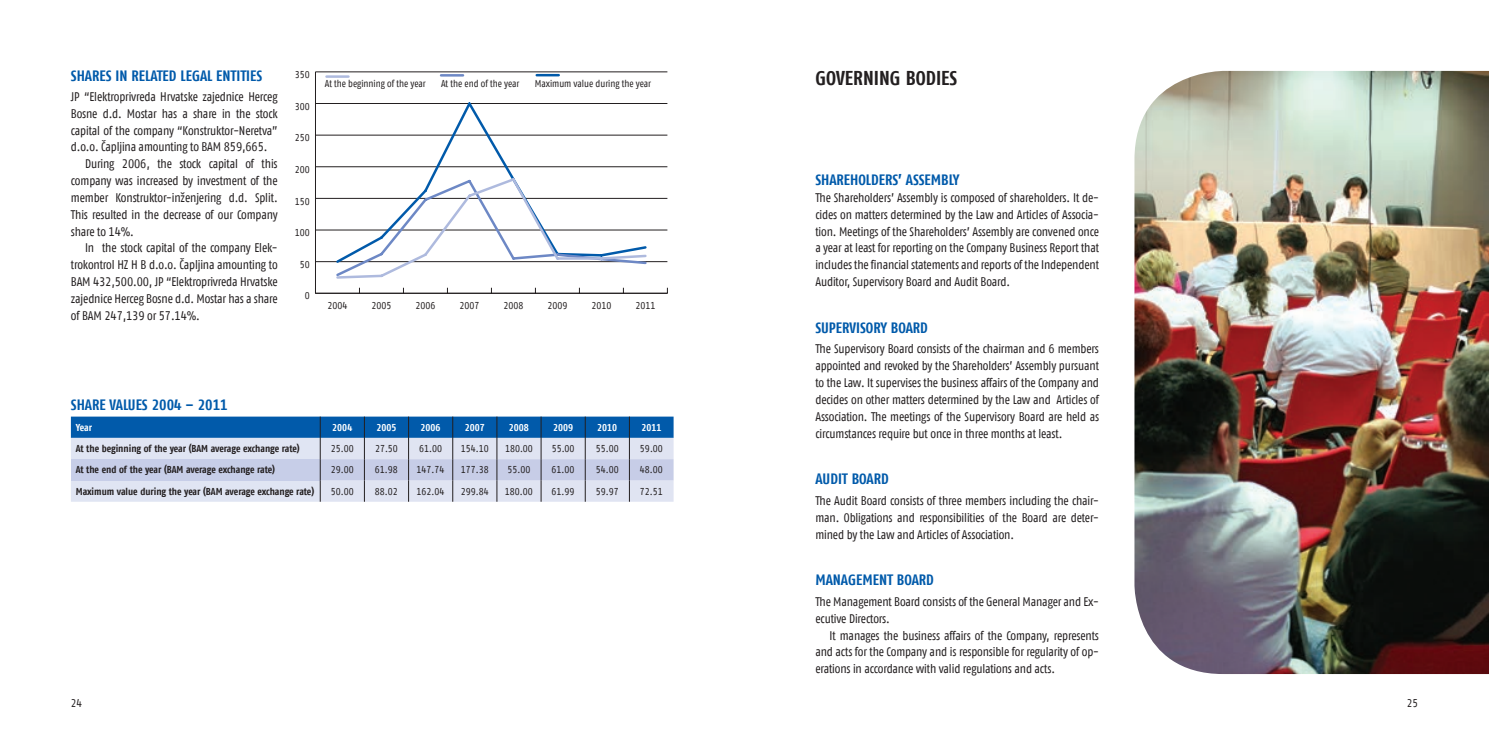
<style>
.page{position:relative;width:1489px;height:745px;background:#fff}
.page>*{position:absolute;margin:0;border:0;box-sizing:border-box;transform-origin:0 0}
.t1{font:20px "Fago Co Bold Tf";color:#231f20}
.t2{font:15px "Fago Co Bold Tf";color:#015aaa}
.t3{font:12.5px/16.8px "Fago Co Regular Tf";letter-spacing:-.01em;color:#231f20;text-align:justify}
.t4{font:11.25px "Fago Co Regular Tf";color:#231f20}
.t5{font:10px "Fago Co Regular Tf";color:#231f20}
.t6{font:10px "Fago Co Bold Tf";letter-spacing:-.01em;color:#231f20}
.t7{font:10px "Fago Co Bold Tf";color:#fff}
</style>
<div class="page">
<img style="left:1134px;top:71px;width:354px;height:602px">
<svg style="left:71px;top:416px;width:602px;height:85px;background:#a1badb"></svg>
<hr style="left:315px;top:72px;width:1px;height:221px;background:#231f20">
<hr style="left:315px;top:293px;width:352px;height:1px;background:#231f20">
<hr style="left:315px;top:261px;width:352px;height:1px;background:#231f20">
<hr style="left:315px;top:230px;width:352px;height:1px;background:#231f20">
<hr style="left:315px;top:198px;width:352px;height:1px;background:#231f20">
<hr style="left:315px;top:166px;width:352px;height:1px;background:#231f20">
<hr style="left:315px;top:135px;width:352px;height:1px;background:#231f20">
<hr style="left:315px;top:103px;width:352px;height:1px;background:#231f20">
<hr style="left:315px;top:72px;width:352px;height:1px;background:#231f20">
<svg style="left:324px;top:74px;width:324px;height:205px"></svg>
<p class="t2" style="left:71px;top:67px;width:14px">Shares</p>
<p class="t2" style="left:115px;top:67px;width:31px">in Related</p>
<p class="t2" style="left:180px;top:67px;width:13px">Legal</p>
<p class="t2" style="left:216px;top:67px;width:13px">Entities</p>
<p class="t3" style="left:71px;top:88px;width:208px">JP “Elektroprivreda Hrvatske zajednice Herceg</p>
<p class="t3" style="left:71px;top:105px;width:208px">Bosne d.d. Mostar has a share in the stock</p>
<p class="t3" style="left:71px;top:122px;width:208px">capital of the company “Konstruktor-Neretva”</p>
<p class="t3" style="left:71px;top:139px;width:198px">d.o.o. Čapljina amounting to BAM 859,665.</p>
<p class="t3" style="left:85px;top:155px;width:194px">During 2006, the stock capital of this</p>
<p class="t3" style="left:71px;top:172px;width:208px">company was increased by investment of the</p>
<p class="t3" style="left:71px;top:189px;width:208px">member Konstruktor-inženjering d.d. Split.</p>
<p class="t3" style="left:71px;top:206px;width:208px">This resulted in the decrease of our Company</p>
<p class="t3" style="left:71px;top:223px;width:64px">share to 14%.</p>
<p class="t3" style="left:85px;top:239px;width:194px">In the stock capital of the company Elek-</p>
<p class="t3" style="left:71px;top:256px;width:208px">trokontrol HZ H B d.o.o. Čapljina amounting to</p>
<p class="t3" style="left:71px;top:273px;width:208px">BAM 432,500.00, JP “Elektroprivreda Hrvatske</p>
<p class="t3" style="left:71px;top:290px;width:208px">zajednice Herceg Bosne d.d. Mostar has a share</p>
<p class="t3" style="left:71px;top:307px;width:130px">of BAM 247,139 or 57.14%.</p>
<p class="t5" style="left:295px;top:69px;width:16px">350</p>
<p class="t5" style="left:295px;top:100px;width:16px">300</p>
<p class="t5" style="left:295px;top:132px;width:16px">250</p>
<p class="t5" style="left:295px;top:164px;width:16px">200</p>
<p class="t5" style="left:295px;top:195px;width:16px">150</p>
<p class="t5" style="left:295px;top:227px;width:16px">100</p>
<p class="t5" style="left:300px;top:258px;width:11px">50</p>
<p class="t5" style="left:305px;top:290px;width:6px">0</p>
<p class="t5" style="left:325px;top:78px;width:102px">At the beginning of the year</p>
<p class="t5" style="left:441px;top:78px;width:80px">At the end of the year</p>
<p class="t5" style="left:535px;top:78px;width:118px">Maximum value during the year</p>
<p class="t5" style="left:327px;top:300px;width:21px">2004</p>
<p class="t5" style="left:371px;top:300px;width:21px">2005</p>
<p class="t5" style="left:415px;top:300px;width:21px">2006</p>
<p class="t5" style="left:459px;top:300px;width:21px">2007</p>
<p class="t5" style="left:503px;top:300px;width:21px">2008</p>
<p class="t5" style="left:547px;top:300px;width:21px">2009</p>
<p class="t5" style="left:591px;top:300px;width:21px">2010</p>
<p class="t5" style="left:635px;top:300px;width:22px">2011</p>
<p class="t2" style="left:71px;top:395px;width:14px">Share</p>
<p class="t2" style="left:110px;top:395px;width:8px">values</p>
<p class="t2" style="left:152px;top:395px;width:78px">2004 – 2011</p>
<p class="t7" style="left:76px;top:421px;width:18px">Year</p>
<p class="t7" style="left:332px;top:421px;width:21px">2004</p>
<p class="t7" style="left:376px;top:421px;width:21px">2005</p>
<p class="t7" style="left:420px;top:421px;width:21px">2006</p>
<p class="t7" style="left:465px;top:421px;width:21px">2007</p>
<p class="t7" style="left:509px;top:421px;width:21px">2008</p>
<p class="t7" style="left:553px;top:421px;width:21px">2009</p>
<p class="t7" style="left:597px;top:421px;width:21px">2010</p>
<p class="t7" style="left:641px;top:421px;width:21px">2011</p>
<p class="t6" style="left:76px;top:442px;width:225px">At the beginning of the year (BAM average exchange rate)</p>
<p class="t5" style="left:331px;top:442px;width:24px">25.00</p>
<p class="t5" style="left:375px;top:442px;width:24px">27.50</p>
<p class="t5" style="left:419px;top:442px;width:24px">61.00</p>
<p class="t5" style="left:461px;top:442px;width:29px">154.10</p>
<p class="t5" style="left:505px;top:442px;width:29px">180.00</p>
<p class="t5" style="left:551px;top:442px;width:24px">55.00</p>
<p class="t5" style="left:596px;top:442px;width:24px">55.00</p>
<p class="t5" style="left:640px;top:442px;width:24px">59.00</p>
<p class="t6" style="left:76px;top:463px;width:201px">At the end of the year (BAM average exchange rate)</p>
<p class="t5" style="left:331px;top:464px;width:24px">29.00</p>
<p class="t5" style="left:375px;top:464px;width:24px">61.98</p>
<p class="t5" style="left:416px;top:464px;width:29px">147.74</p>
<p class="t5" style="left:461px;top:464px;width:29px">177.38</p>
<p class="t5" style="left:507px;top:464px;width:24px">55.00</p>
<p class="t5" style="left:551px;top:464px;width:24px">61.00</p>
<p class="t5" style="left:595px;top:464px;width:24px">54.00</p>
<p class="t5" style="left:640px;top:464px;width:24px">48.00</p>
<p class="t6" style="left:76px;top:485px;width:240px">Maximum value during the year (BAM average exchange rate)</p>
<p class="t5" style="left:331px;top:485px;width:24px">50.00</p>
<p class="t5" style="left:375px;top:485px;width:24px">88.02</p>
<p class="t5" style="left:416px;top:485px;width:29px">162.04</p>
<p class="t5" style="left:461px;top:485px;width:29px">299.84</p>
<p class="t5" style="left:505px;top:485px;width:29px">180.00</p>
<p class="t5" style="left:551px;top:485px;width:24px">61.99</p>
<p class="t5" style="left:595px;top:485px;width:24px">59.97</p>
<p class="t5" style="left:640px;top:485px;width:24px">72.51</p>
<h1 class="t1" style="left:815px;top:66px;width:21px">Governing</h1>
<h1 class="t1" style="left:905px;top:66px;width:20px">Bodies</h1>
<p class="t2" style="left:815px;top:170px;width:14px">Shareholders</p>
<p class="t2" style="left:898px;top:170px;width:23px">’ Assembly</p>
<p class="t3" style="left:815px;top:189px;width:285px">The Shareholders’ Assembly is composed of shareholders. It de&shy;cides on matters determined by the Law and Articles of Associa&shy;tion. Meetings of the Shareholders’ Assembly are convened once a year at least for reporting on the Company Business Report that includes the financial statements and reports of the Independent Auditor, Supervisory Board and Audit Board.</p>
<p class="t2" style="left:815px;top:318px;width:14px">Supervisory</p>
<p class="t2" style="left:890px;top:318px;width:16px">Board</p>
<p class="t3" style="left:815px;top:340px;width:285px">The Supervisory Board consists of the chairman and 6 members appointed and revoked by the Shareholders’ Assembly pursuant to the Law. It supervises the business affairs of the Company and decides on other matters determined by the Law and Articles of Association. The meetings of the Supervisory Board are held as circumstances require but once in three months at least.</p>
<p class="t2" style="left:815px;top:469px;width:15px">Audit</p>
<p class="t2" style="left:851px;top:469px;width:16px">Board</p>
<p class="t3" style="left:815px;top:492px;width:285px">The Audit Board consists of three members including the chair&shy;man. Obligations and responsibilities of the Board are deter&shy;mined by the Law and Articles of Association.</p>
<p class="t2" style="left:815px;top:570px;width:19px">Management</p>
<p class="t2" style="left:896px;top:570px;width:16px">Board</p>
<p class="t3" style="left:815px;top:592px;width:285px">The Management Board consists of the General Manager and Ex&shy;ecutive Directors.</p>
<p class="t3" style="left:815px;top:626px;width:285px;text-indent:14px">It manages the business affairs of the Company, represents and acts for the Company and is responsible for regularity of op&shy;erations in accordance with valid regulations and acts.</p>
<p class="t4" style="left:71px;top:696px;width:13px">24</p>
<p class="t4" style="left:1406px;top:696px;width:13px">25</p>
</div>
